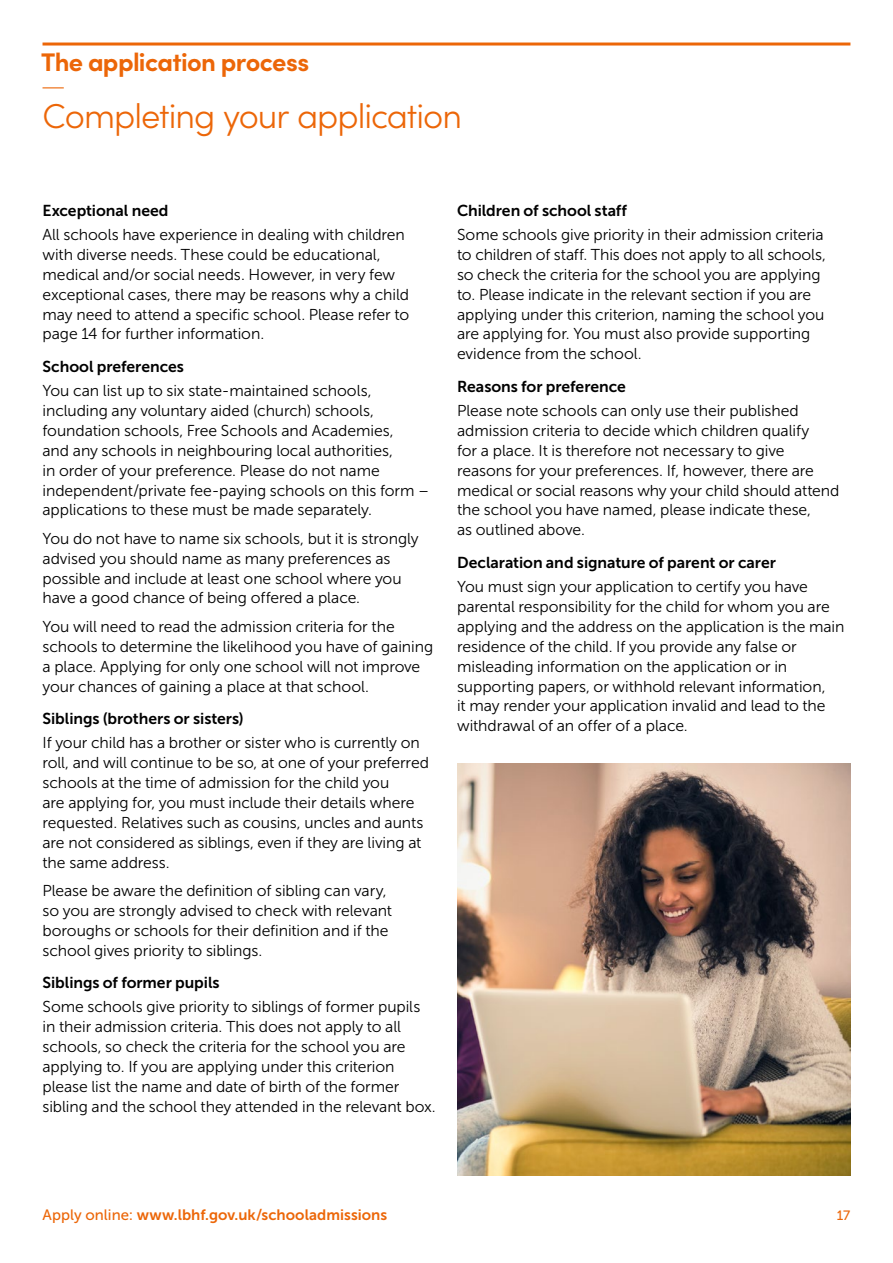
<style>
.page{position:relative;width:893px;height:1263px;background:#fff}
.page>*{position:absolute;margin:0;border:0;box-sizing:border-box;transform-origin:0 0}
.t1{font:300 34.5px "Sofia Pro";letter-spacing:-.03em;color:#ec6608}
.t2{font:700 25.5px "Sofia Pro";letter-spacing:-.025em;color:#ec6608}
.p_Body_text_M{font:15.75px/19.8px "Museo Sans 300";letter-spacing:-.005em;color:#000}
.h5_subsub_MUSEO_prev_H2{font:15.75px "Museo Sans 700";letter-spacing:-.005em;color:#000}
.t3{font:15px "Museo Sans 700";letter-spacing:.005em;color:#ec6608}
.t4{font:13.5px "Museo Sans 500";color:#ec6608}
.s1{font-family:"Museo Sans 500"}
</style>
<div class="page">
<hr style="left:43px;top:43px;width:807px;height:3px;background:#ec6608">
<svg style="left:43px;top:87px;width:21px;height:1px"></svg>
<img style="left:457px;top:763px;width:393px;height:413px">
<h2 class="t2" style="left:41px;top:43px;width:269px">The application process</h2>
<h1 class="t1" style="left:43px;top:91px;width:421px">Completing your application</h1>
<h5 class="h5_subsub_MUSEO_prev_H2" style="left:43px;top:202px;width:128px">Exceptional need</h5>
<p class="p_Body_text_M" style="left:43px;top:225px;width:368px">All schools have experience in dealing with children with diverse needs. These could be educational, medical and/or social needs. However, in very few exceptional cases, there may be reasons why a child may need to attend a specific school. Please refer to page 14 for further information.</p>
<h5 class="h5_subsub_MUSEO_prev_H2" style="left:43px;top:358px;width:143px">School preferences</h5>
<p class="p_Body_text_M" style="left:43px;top:381px;width:388px">You can list up to six state-maintained schools, including any voluntary aided (church) schools, foundation schools, Free Schools and Academies,<br>and any schools in neighbouring local authorities,<br>in order of your preference. Please do not name independent/private fee-paying schools on this form – applications to these must be made separately.</p>
<p class="p_Body_text_M" style="left:43px;top:529px;width:378px">You do not have to name six schools, but it is strongly advised you should name as many preferences as possible and include at least one school where you have a good chance of being offered a place.</p>
<p class="p_Body_text_M" style="left:43px;top:617px;width:392px">You will need to read the admission criteria for the schools to determine the likelihood you have of gaining a place. Applying for only one school will not improve your chances of gaining a place at that school.</p>
<h5 class="h5_subsub_MUSEO_prev_H2" style="left:43px;top:710px;width:203px">Siblings (brothers or sisters)</h5>
<p class="p_Body_text_M" style="left:43px;top:733px;width:388px">If your child has a brother or sister who is currently on roll, and will continue to be so, at one of your preferred schools at the time of admission for the child you<br>are applying for, you must include their details where requested. Relatives such as cousins, uncles and aunts are not considered as siblings, even if they are living at the same address.</p>
<p class="p_Body_text_M" style="left:43px;top:881px;width:351px">Please be aware the definition of sibling can vary, so you are strongly advised to check with relevant boroughs or schools for their definition and if the school gives priority to siblings.</p>
<h5 class="h5_subsub_MUSEO_prev_H2" style="left:43px;top:974px;width:179px">Siblings of former pupils</h5>
<p class="p_Body_text_M" style="left:43px;top:997px;width:395px">Some schools give priority to siblings of former pupils in their admission criteria. This does not apply to all schools, so check the criteria for the school you are applying to. If you are applying under this criterion please list the name and date of birth of the former sibling and the school they attended in the relevant box.</p>
<h5 class="h5_subsub_MUSEO_prev_H2" style="left:457px;top:202px;width:171px">Children of school staff</h5>
<p class="p_Body_text_M" style="left:457px;top:225px;width:370px">Some schools give priority in their admission criteria to children of staff. This does not apply to all schools, so check the criteria for the school you are applying to. Please indicate in the relevant section if you are applying under this criterion, naming the school you are applying for. You must also provide supporting evidence from the school.</p>
<h5 class="h5_subsub_MUSEO_prev_H2" style="left:457px;top:378px;width:170px">Reasons for preference</h5>
<p class="p_Body_text_M" style="left:457px;top:401px;width:384px">Please note schools can only use their published admission criteria to decide which children qualify<br>for a place. It is therefore not necessary to give reasons for your preferences. If, however, there are medical or social reasons why your child should attend the school you have named, please indicate these,<br>as outlined above.</p>
<h5 class="h5_subsub_MUSEO_prev_H2" style="left:457px;top:554px;width:320px">Declaration and signature of parent or carer</h5>
<p class="p_Body_text_M" style="left:457px;top:577px;width:389px">You must sign your application to certify you have parental responsibility for the child for whom you are applying and the address on the application is the main residence of the child. If you provide any false or misleading information on the application or in supporting papers, or withhold relevant information,<br>it may render your application invalid and lead to the withdrawal of an offer of a place.</p>
<p class="t3" style="left:43px;top:1207px;width:346px"><span class="s1">Apply online:</span> www.lbhf.gov.uk/schooladmissions</p>
<p class="t4" style="left:837px;top:1208px;width:15px">17</p>
</div>
